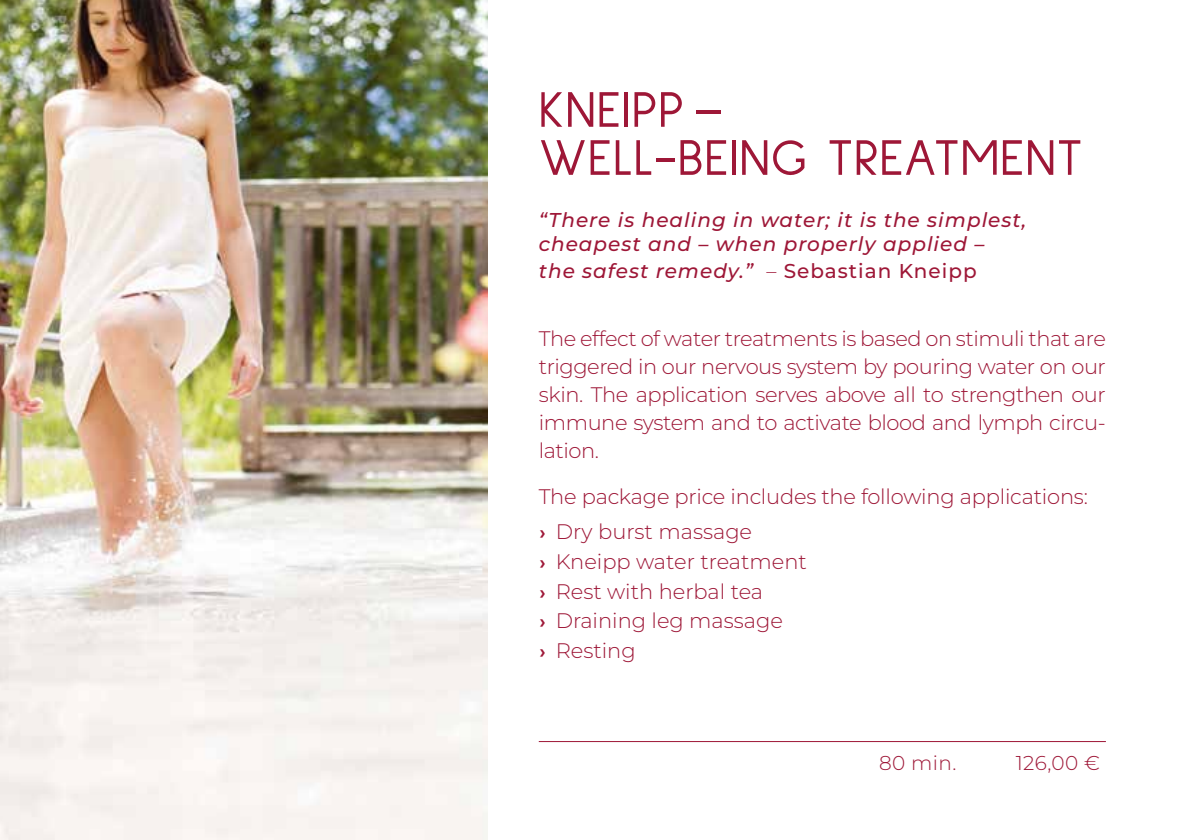
<style>
.page{position:relative;width:1191px;height:840px;background:#fff}
.page>*{position:absolute;margin:0;border:0;box-sizing:border-box;transform-origin:0 0}
.t1{font:52px/48px "Sulphur Point";letter-spacing:.02em;color:#9e1737}
.t2{font:300 21px/28px "Montserrat";letter-spacing:-.01em;color:#9e1737}
.t3{font:italic 500 20px/24px "Montserrat";letter-spacing:.05em;color:#9e1737}
.t4{font:300 20px "Montserrat";letter-spacing:.02em;color:#9e1737}
.s1{font-weight:300;font-style:normal}
.s2{font-style:normal}
.s3{font-weight:400}
</style>
<div class="page">
<hr style="left:539px;top:740px;width:567px;height:1px;background:#9e1737">
<img style="left:0;top:0;width:488px;height:839px">
<h1 class="t1" style="left:539px;top:85px;width:545px">KNEIPP –<br>WELL-BEING TREATMENT</h1>
<p class="t3" style="left:539px;top:208px;width:489px">“There is healing in water; it is the simplest, cheapest and – when properly applied –</p>
<p class="t3" style="left:539px;top:258px;width:439px">the safest remedy.” <span class="s1">–</span> <span class="s2">Sebastian Kneipp</span></p>
<p class="t2" style="left:538px;top:324px;width:569px;text-align:justify">The effect of water treatments is based on stimuli that are triggered in our nervous system by pouring water on our skin. The application serves above all to strengthen our immune system and to activate blood and lymph circu&shy;lation.</p>
<p class="t2" style="left:538px;top:477px;width:551px;line-height:35.4px">The package price includes the following applications: <span class="s3">›</span> Dry burst massage</p>
<p class="t2" style="left:538px;top:545px;width:270px;line-height:29.6px"><span class="s3">›</span> Kneipp water treatment <span class="s3">›</span> Rest with herbal tea<br><span class="s3">›</span> Draining leg massage<br><span class="s3">›</span> Resting</p>
<p class="t4" style="left:879px;top:749px;width:79px">80 min.</p>
<p class="t4" style="left:1015px;top:749px;width:86px">126,00 €</p>
</div>
